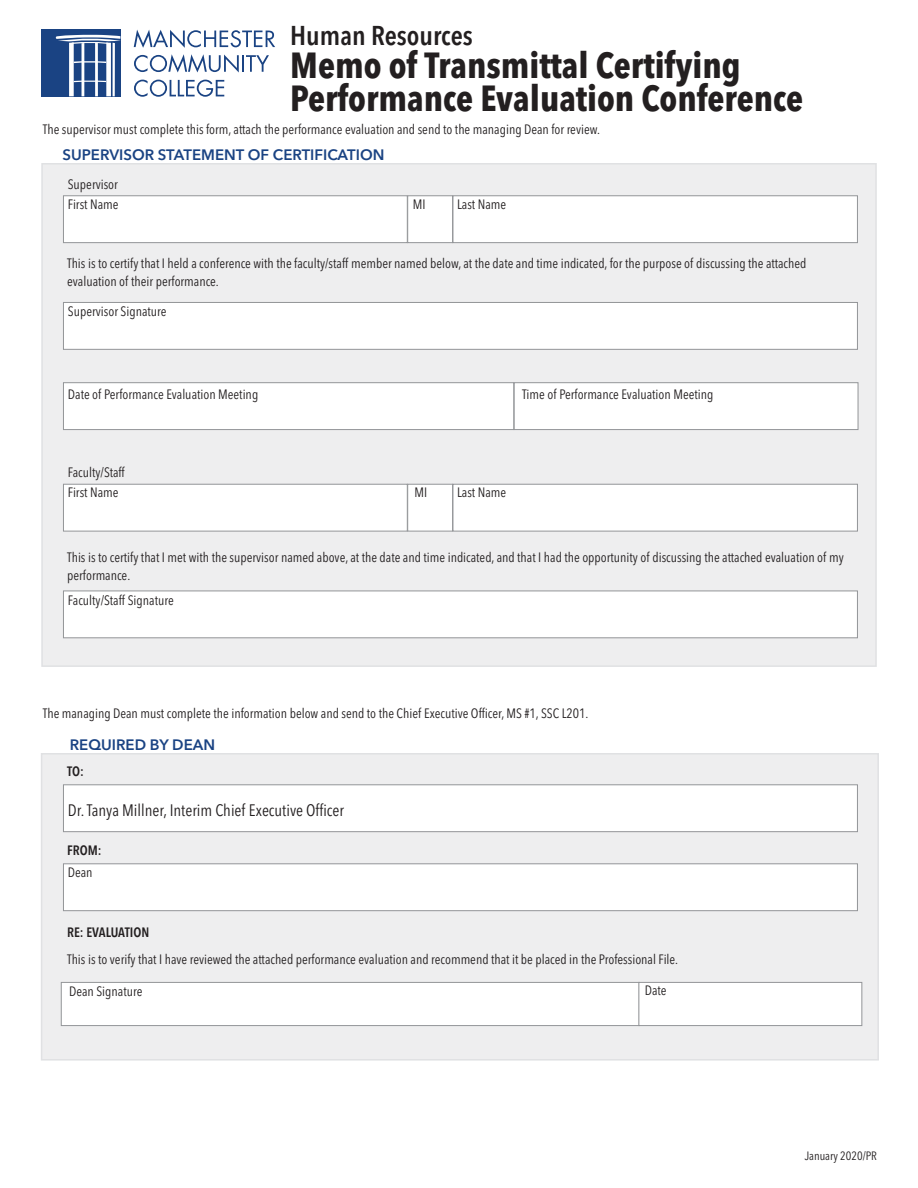
<style>
.page{position:relative;width:918px;height:1188px;background:#fff}
.page>*{position:absolute;margin:0;border:0;box-sizing:border-box;transform-origin:0 0}
.t1{font:700 condensed 36px/33px "Avenir Next LT Pro";color:#231f20}
.t2{font:600 condensed 27px "Avenir Next LT Pro";color:#231f20}
.t3{font:condensed 16.5px "Avenir Next LT Pro";color:#231f20}
.t4{font:600 15px "Avenir Next LT Pro";color:#1a4383}
.t5{font:condensed 13.5px/18px "Avenir Next LT Pro";color:#231f20}
.t6{font:600 condensed 13.5px "Avenir Next LT Pro";color:#231f20}
.t7{font:condensed 12px "Avenir Next LT Pro";color:#231f20}
</style>
<div class="page">
<div style="left:41px;top:163px;width:836px;height:504px;background:#eeeeef;border:2px solid #e0e1e3"></div>
<div style="left:41px;top:753px;width:838px;height:308px;background:#eeeeef;border:2px solid #e0e1e3"></div>
<div style="left:63px;top:864px;width:795px;height:47px;background:#fff;border:1px solid #939598"></div>
<div style="left:63px;top:785px;width:795px;height:47px;background:#fff;border:1px solid #939598"></div>
<div style="left:63px;top:591px;width:795px;height:47px;background:#fff;border:1px solid #939598"></div>
<div style="left:63px;top:302px;width:795px;height:48px;background:#fff;border:1px solid #939598"></div>
<div style="left:453px;top:196px;width:405px;height:47px;background:#fff;border:1px solid #939598"></div>
<div style="left:408px;top:196px;width:45px;height:47px;background:#fff;border:1px solid #939598"></div>
<div style="left:63px;top:196px;width:345px;height:47px;background:#fff;border:1px solid #939598"></div>
<div style="left:63px;top:383px;width:451px;height:47px;background:#fff;border:1px solid #939598"></div>
<div style="left:514px;top:383px;width:344px;height:47px;background:#fff;border:1px solid #939598"></div>
<div style="left:453px;top:484px;width:405px;height:47px;background:#fff;border:1px solid #939598"></div>
<div style="left:408px;top:484px;width:45px;height:47px;background:#fff;border:1px solid #939598"></div>
<div style="left:63px;top:484px;width:345px;height:47px;background:#fff;border:1px solid #939598"></div>
<div style="left:61px;top:982px;width:578px;height:44px;background:#fff;border:1px solid #939598"></div>
<div style="left:639px;top:982px;width:223px;height:44px;background:#fff;border:1px solid #939598"></div>
<svg style="left:134px;top:80px;width:90px;height:17px"></svg>
<div style="left:41px;top:29px;width:79px;height:67px;background:#1a4383"></div>
<svg style="left:56px;top:35px;width:64px;height:61px"></svg>
<hr style="left:113px;top:43px;width:2px;height:53px;background:#fff">
<svg style="left:134px;top:54px;width:135px;height:19px"></svg>
<svg style="left:134px;top:30px;width:141px;height:18px"></svg>
<h1 class="t2" style="left:290px;top:19px;width:184px">Human Resources</h1>
<h1 class="t1" style="left:290px;top:49px;width:514px">Memo of Transmittal Certifying<br>Performance Evaluation Conference</h1>
<p class="t5" style="left:43px;top:120px;width:559px">The supervisor must complete this form, attach the performance evaluation and send to the managing Dean for review.</p>
<h2 class="t4" style="left:63px;top:146px;width:323px">SUPERVISOR STATEMENT OF CERTIFICATION</h2>
<p class="t5" style="left:68px;top:175px;width:52px">Supervisor</p>
<p class="t5" style="left:68px;top:195px;width:52px">First Name</p>
<p class="t5" style="left:413px;top:195px;width:14px">MI</p>
<p class="t5" style="left:457px;top:195px;width:51px">Last Name</p>
<p class="t5" style="left:67px;top:254px;width:741px">This is to certify that I held a conference with the faculty/staff member named below, at the date and time indicated, for the purpose of discussing the attached evaluation of their performance.</p>
<p class="t5" style="left:68px;top:302px;width:100px">Supervisor Signature</p>
<p class="t5" style="left:68px;top:385px;width:192px">Date of Performance Evaluation Meeting</p>
<p class="t5" style="left:522px;top:385px;width:193px">Time of Performance Evaluation Meeting</p>
<p class="t5" style="left:68px;top:463px;width:59px">Faculty/Staff</p>
<p class="t5" style="left:68px;top:484px;width:52px">First Name</p>
<p class="t5" style="left:414px;top:484px;width:14px">MI</p>
<p class="t5" style="left:457px;top:484px;width:51px">Last Name</p>
<p class="t5" style="left:67px;top:549px;width:778px">This is to certify that I met with the supervisor named above, at the date and time indicated, and that I had the opportunity of discussing the attached evaluation of my performance.</p>
<p class="t5" style="left:68px;top:591px;width:107px">Faculty/Staff Signature</p>
<p class="t5" style="left:43px;top:704px;width:547px">The managing Dean must complete the information below and send to the Chief Executive Offcer, MS #1, SSC L201.</p>
<h2 class="t4" style="left:70px;top:735px;width:147px">REQUIRED BY DEAN</h2>
<p class="t6" style="left:67px;top:763px;width:18px">TO:</p>
<p class="t3" style="left:68px;top:800px;width:278px">Dr. Tanya Millner, Interim Chief Executive Offcer</p>
<p class="t6" style="left:67px;top:842px;width:36px">FROM:</p>
<p class="t5" style="left:68px;top:864px;width:26px">Dean</p>
<p class="t6" style="left:67px;top:925px;width:84px">RE: EVALUATION</p>
<p class="t5" style="left:67px;top:950px;width:613px">This is to verify that I have reviewed the attached performance evaluation and recommend that it be placed in the Professional File.</p>
<p class="t5" style="left:69px;top:982px;width:75px">Dean Signature</p>
<p class="t5" style="left:645px;top:981px;width:23px">Date</p>
<p class="t7" style="left:805px;top:1148px;width:74px">January 2020/PR</p>
</div>
